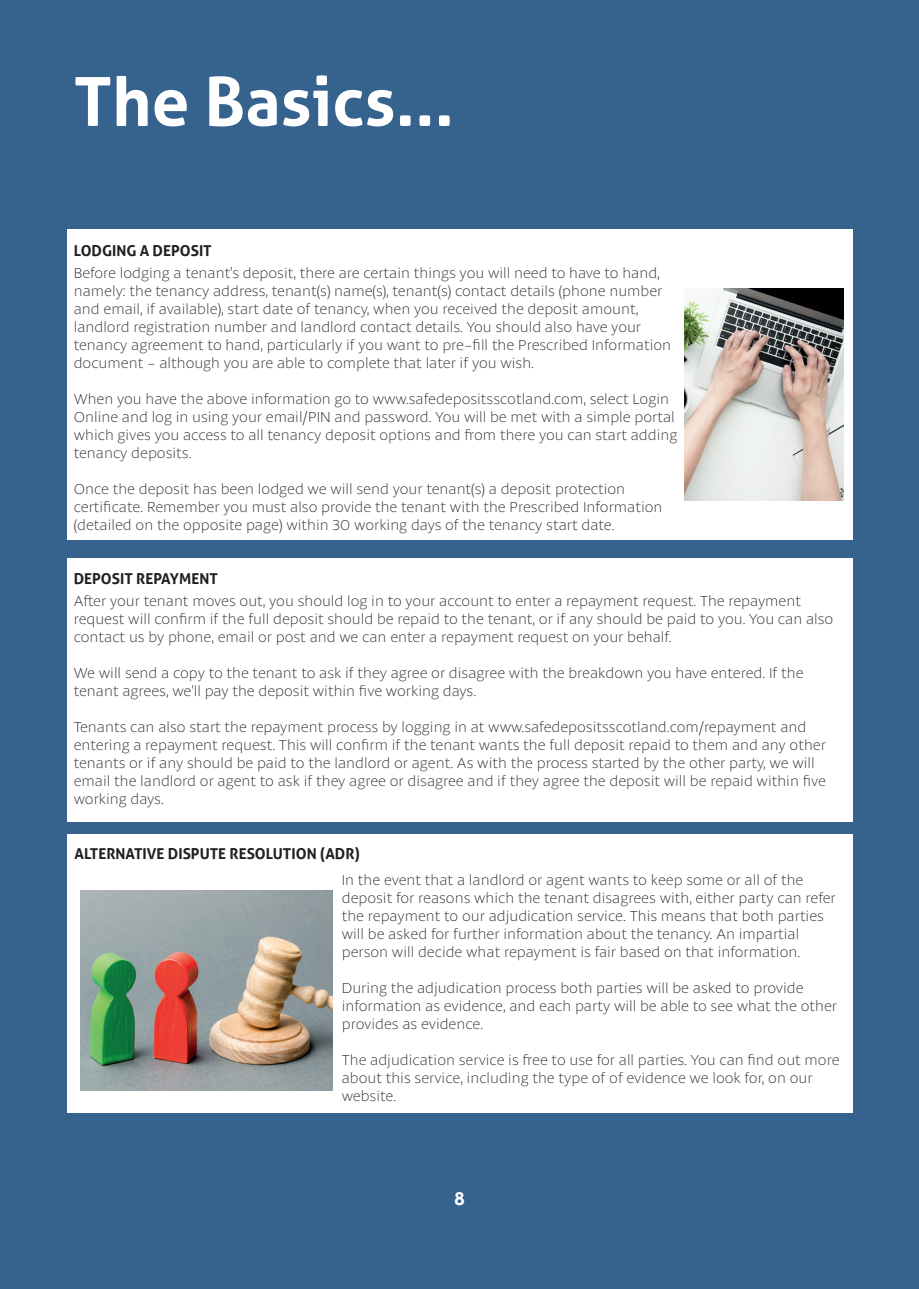
<style>
.page{position:relative;width:919px;height:1289px;background:#fff}
.page>*{position:absolute;margin:0;border:0;box-sizing:border-box;transform-origin:0 0}
.t1{font:700 67.5px "Aller";color:#fff}
.t2{font:700 18px "Aller";color:#fff}
.t3{font:100 15px/18px "Petala Pro";color:#231f20}
.t4{font:700 15px "Aller";color:#231f20}
</style>
<div class="page">
<div style="left:0;top:0;width:918px;height:1288px;background:#36638e"></div>
<div style="left:67px;top:230px;width:785px;height:310px;background:#fff"></div>
<div style="left:67px;top:558px;width:785px;height:263px;background:#fff"></div>
<div style="left:67px;top:834px;width:785px;height:279px;background:#fff"></div>
<img style="left:685px;top:288px;width:158px;height:212px">
<img style="left:81px;top:890px;width:252px;height:200px">
<p class="t1" style="left:74px;top:60px;width:382px">The Basics...</p>
<p class="t4" style="left:74px;top:241px;width:139px">LODGING A DEPOSIT</p>
<p class="t3" style="left:74px;top:264px;width:590px">Before lodging a tenant's deposit, there are certain things you will need to have to hand, namely: the tenancy address, tenant(s) name(s), tenant(s) contact details (phone number and email, if available), start date of tenancy, when you received the deposit amount,</p>
<p class="t3" style="left:74px;top:318px;width:569px">landlord registration number and landlord contact details. You should also have your</p>
<p class="t3" style="left:74px;top:336px;width:599px">tenancy agreement to hand, particularly if you want to pre-fill the Prescribed Information document - although you are able to complete that later if you wish.</p>
<p class="t3" style="left:74px;top:390px;width:605px">When you have the above information go to www.safedepositsscotland.com, select Login Online and log in using your email/PIN and password. You will be met with a simple portal which gives you access to all tenancy deposit options and from there you can start adding tenancy deposits.</p>
<p class="t3" style="left:74px;top:480px;width:553px">Once the deposit has been lodged we will send your tenant(s) a deposit protection</p>
<p class="t3" style="left:74px;top:498px;width:590px">certificate. Remember you must also provide the tenant with the Prescribed Information (detailed on the opposite page) within 30 working days of the tenancy start date.</p>
<p class="t4" style="left:74px;top:569px;width:146px">DEPOSIT REPAYMENT</p>
<p class="t3" style="left:74px;top:592px;width:728px">After your tenant moves out, you should log in to your account to enter a repayment request. The repayment</p>
<p class="t3" style="left:74px;top:610px;width:761px">request will confirm if the full deposit should be repaid to the tenant, or if any should be paid to you. You can also contact us by phone, email or post and we can enter a repayment request on your behalf.</p>
<p class="t3" style="left:74px;top:664px;width:731px">We will send a copy to the tenant to ask if they agree or disagree with the breakdown you have entered. If the</p>
<p class="t3" style="left:74px;top:682px;width:404px">tenant agrees, we'll pay the deposit within five working days.</p>
<p class="t3" style="left:74px;top:718px;width:753px">Tenants can also start the repayment process by logging in at www.safedepositsscotland.com/repayment and entering a repayment request. This will confirm if the tenant wants the full deposit repaid to them and any other tenants or if any should be paid to the landlord or agent. As with the process started by the other party, we will email the landlord or agent to ask if they agree or disagree and if they agree the deposit will be repaid within five working days.</p>
<p class="t4" style="left:74px;top:844px;width:287px">ALTERNATIVE DISPUTE RESOLUTION (ADR)</p>
<p class="t3" style="left:342px;top:871px;width:463px">In the event that a landlord or agent wants to keep some or all of the</p>
<p class="t3" style="left:342px;top:889px;width:495px">deposit for reasons which the tenant disagrees with, either party can refer the repayment to our adjudication service. This means that both parties will be asked for further information about the tenancy. An impartial</p>
<p class="t3" style="left:342px;top:943px;width:460px">person will decide what repayment is fair based on that information.</p>
<p class="t3" style="left:342px;top:979px;width:463px">During the adjudication process both parties will be asked to provide</p>
<p class="t3" style="left:342px;top:997px;width:497px">information as evidence, and each party will be able to see what the other</p>
<p class="t3" style="left:342px;top:1015px;width:143px">provides as evidence.</p>
<p class="t3" style="left:342px;top:1051px;width:499px">The adjudication service is free to use for all parties. You can find out more about this service, including the type of of evidence we look for, on our website.</p>
<p class="t2" style="left:454px;top:1187px;width:12px">8</p>
</div>
